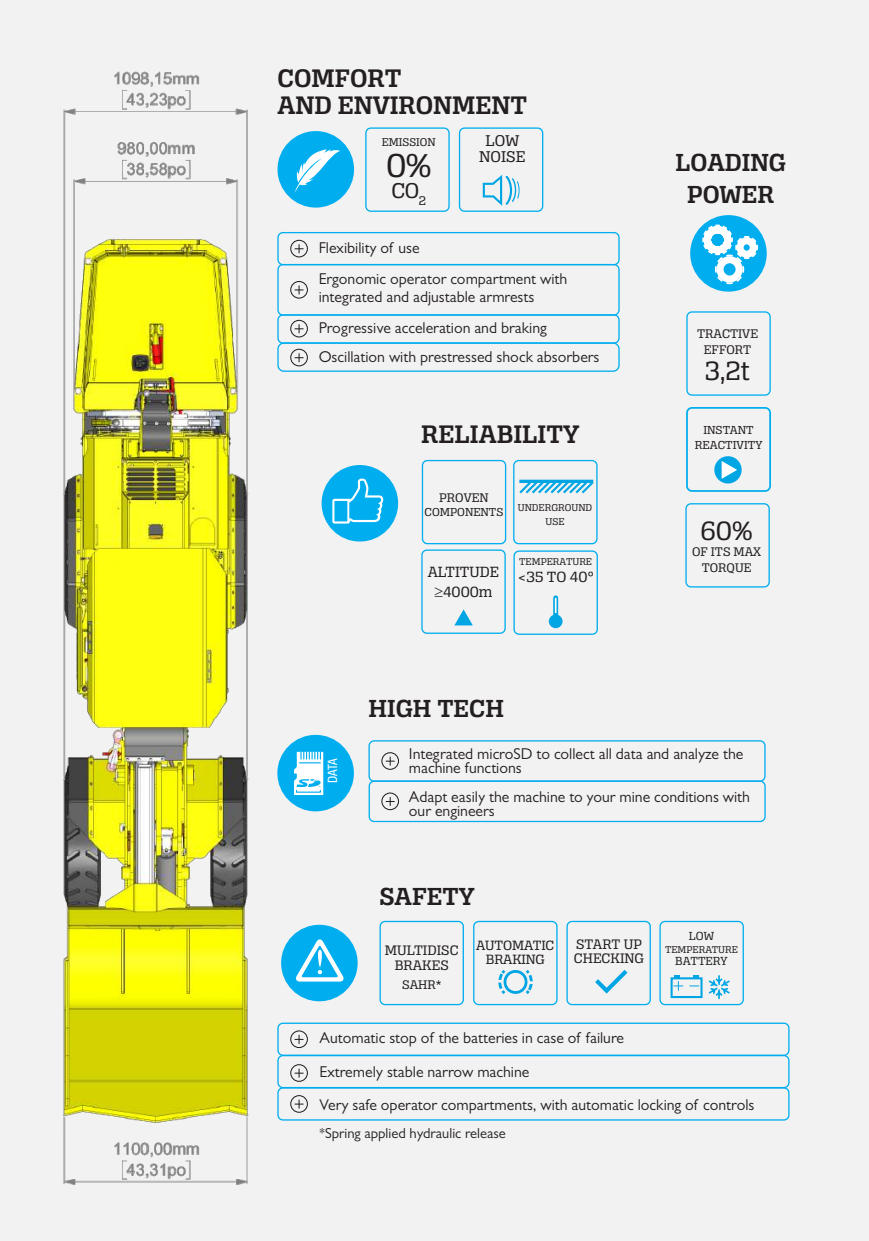
<style>
.page{position:relative;width:869px;height:1241px;background:#fff}
.page>*{position:absolute;margin:0;border:0;box-sizing:border-box;transform-origin:0 0}
.t1{font:35.35px "Alianza Slab 400";color:#231f20}
.t2{font:28.18px "Alianza Slab 400";color:#231f20}
.t3{font:26.95px/26.9px "Alianza Slab 600";color:#231f20}
.t4{font:26.25px/31.5px "Alianza Slab 600";color:#231f20;text-align:center}
.t5{font:22.75px "Alianza Slab 400";color:#231f20}
.t6{font:16.62px/16.6px "Alianza Slab 400";color:#231f20;text-align:center}
.t7{font:15.75px/14px "Gill Sans";color:#231f20}
.t8{font:15.75px/17.5px "Alianza Slab 400";color:#231f20}
.t9{font:14.7px/14.5px "Alianza Slab 400";color:#231f20;text-align:center}
.t10{font:14.53px "Gill Sans";color:#231f20}
.t11{font:14.35px/14.2px "Alianza Slab 400";letter-spacing:-.01em;color:#231f20;text-align:center}
.t12{font:13.3px/15.9px "Alianza Slab 400";color:#231f20;text-align:center}
.t13{font:condensed 12.95px "Helvetica Neue";color:#fff}
.t14{font:12.42px/14.9px "Alianza Slab 400";color:#231f20;text-align:center}
.t15{font:11.9px "Alianza Slab 400";color:#231f20}
.t16{font:10.5px/13.3px "Alianza Slab 400";color:#231f20}
.s1{font-size:12.25px}
</style>
<div class="page">
<div style="left:0;top:0;width:868px;height:1240px;background:#f3f2f3"></div>
<img style="left:63px;top:71px;width:186px;height:1114px">
<div style="left:277px;top:734px;width:77px;height:77px;background:#00aeef;border-radius:50%"></div>
<svg style="left:294px;top:751px;width:29px;height:44px"></svg>
<div style="left:368px;top:740px;width:397px;height:41px;border:1px solid #00aeef;border-radius:5px"></div>
<div style="left:368px;top:780px;width:397px;height:42px;border:1px solid #00aeef;border-radius:5px"></div>
<div style="left:381px;top:752px;width:18px;height:17px;border:1px solid #231f20;border-radius:50%"></div>
<svg style="left:385px;top:756px;width:9px;height:9px"></svg>
<div style="left:381px;top:792px;width:18px;height:18px;border:1px solid #231f20;border-radius:50%"></div>
<svg style="left:385px;top:797px;width:9px;height:8px"></svg>
<div style="left:277px;top:1022px;width:512px;height:33px;border:1px solid #00aeef;border-radius:5px"></div>
<div style="left:277px;top:1054px;width:512px;height:34px;border:1px solid #00aeef;border-radius:5px"></div>
<div style="left:277px;top:1087px;width:512px;height:33px;border:1px solid #00aeef;border-radius:5px"></div>
<div style="left:290px;top:1030px;width:18px;height:17px;border:1px solid #231f20;border-radius:50%"></div>
<svg style="left:294px;top:1035px;width:9px;height:8px"></svg>
<div style="left:290px;top:1063px;width:18px;height:18px;border:1px solid #231f20;border-radius:50%"></div>
<svg style="left:294px;top:1068px;width:9px;height:9px"></svg>
<div style="left:290px;top:1094px;width:18px;height:18px;border:1px solid #231f20;border-radius:50%"></div>
<svg style="left:294px;top:1099px;width:9px;height:9px"></svg>
<div style="left:379px;top:920px;width:84px;height:85px;border:1px solid #00aeef;border-radius:5px"></div>
<div style="left:473px;top:920px;width:84px;height:85px;border:1px solid #00aeef;border-radius:5px"></div>
<svg style="left:498px;top:970px;width:34px;height:24px"></svg>
<div style="left:566px;top:920px;width:84px;height:85px;border:1px solid #00aeef;border-radius:5px"></div>
<svg style="left:595px;top:969px;width:33px;height:25px"></svg>
<div style="left:659px;top:920px;width:84px;height:85px;border:1px solid #00aeef;border-radius:5px"></div>
<svg style="left:708px;top:975px;width:22px;height:24px"></svg>
<div style="left:670px;top:977px;width:32px;height:20px;border:2px solid #00a6e4"></div>
<svg style="left:692px;top:975px;width:6px;height:3px"></svg>
<svg style="left:673px;top:975px;width:9px;height:15px"></svg>
<div style="left:281px;top:924px;width:76px;height:77px;background:#00aeef;border-radius:50%"></div>
<svg style="left:296px;top:939px;width:48px;height:42px"></svg>
<div style="left:421px;top:460px;width:85px;height:84px;border:1px solid #00aeef;border-radius:5px"></div>
<div style="left:513px;top:460px;width:84px;height:84px;border:1px solid #00aeef;border-radius:5px"></div>
<svg style="left:519px;top:479px;width:75px;height:15px"></svg>
<div style="left:513px;top:550px;width:84px;height:84px;border:1px solid #00aeef;border-radius:5px"></div>
<div style="left:548px;top:614px;width:14px;height:14px;background:#00a6e4;border-radius:50%"></div>
<svg style="left:553px;top:597px;width:5px;height:18px"></svg>
<svg style="left:554px;top:597px;width:2px;height:16px"></svg>
<div style="left:321px;top:465px;width:77px;height:76px;background:#00aeef;border-radius:50%"></div>
<svg style="left:332px;top:478px;width:52px;height:45px"></svg>
<div style="left:421px;top:549px;width:84px;height:84px;border:1px solid #00aeef;border-radius:5px"></div>
<svg style="left:454px;top:609px;width:18px;height:16px"></svg>
<div style="left:277px;top:232px;width:342px;height:33px;border:1px solid #00aeef;border-radius:5px"></div>
<div style="left:277px;top:314px;width:342px;height:29px;border:1px solid #00aeef;border-radius:5px"></div>
<div style="left:277px;top:264px;width:342px;height:51px;border:1px solid #00aeef;border-radius:5px"></div>
<div style="left:277px;top:342px;width:342px;height:30px;border:1px solid #00aeef;border-radius:6px"></div>
<div style="left:290px;top:240px;width:18px;height:17px;border:1px solid #231f20;border-radius:50%"></div>
<svg style="left:294px;top:244px;width:9px;height:9px"></svg>
<div style="left:290px;top:281px;width:18px;height:17px;border:1px solid #231f20;border-radius:50%"></div>
<svg style="left:294px;top:285px;width:9px;height:9px"></svg>
<div style="left:290px;top:349px;width:18px;height:17px;border:1px solid #231f20;border-radius:50%"></div>
<svg style="left:294px;top:353px;width:9px;height:9px"></svg>
<div style="left:290px;top:320px;width:18px;height:17px;border:1px solid #231f20;border-radius:50%"></div>
<svg style="left:294px;top:324px;width:9px;height:9px"></svg>
<div style="left:365px;top:127px;width:84px;height:85px;border:1px solid #00aeef;border-radius:5px"></div>
<div style="left:458px;top:127px;width:85px;height:85px;border:1px solid #00aeef;border-radius:5px"></div>
<svg style="left:482px;top:175px;width:37px;height:31px"></svg>
<div style="left:277px;top:131px;width:77px;height:76px;background:#00aeef;border-radius:50%"></div>
<svg style="left:294px;top:149px;width:46px;height:44px"></svg>
<div style="left:686px;top:311px;width:84px;height:84px;border:1px solid #00aeef;border-radius:5px"></div>
<div style="left:685px;top:503px;width:84px;height:84px;border:1px solid #00aeef;border-radius:5px"></div>
<div style="left:685px;top:407px;width:85px;height:85px;border:2px solid #00aeef;border-radius:5px"></div>
<div style="left:714px;top:456px;width:27px;height:27px;background:#00a6e4;border-radius:50%"></div>
<svg style="left:721px;top:461px;width:15px;height:18px"></svg>
<div style="left:689px;top:215px;width:77px;height:76px;background:#00aeef;border-radius:50%"></div>
<svg style="left:700px;top:223px;width:58px;height:62px"></svg>
<h3 class="t3" style="left:277px;top:65px;width:251px">COMFORT<br>AND ENVIRONMENT</h3>
<p class="t15" style="left:381px;top:135px;width:55px">EMISSION</p>
<h1 class="t1" style="left:386px;top:146px;width:47px">0%</h1>
<h3 class="t5" style="left:391px;top:177px;width:36px">CO<sub>2</sub></h3>
<p class="t6" style="left:479px;top:132px;width:48px">LOW<br>NOISE</p>
<p class="t7" style="left:318px;top:232px;width:250px;line-height:30.4px">Flexibility of use<br>Ergonomic operator compartment with</p>
<p class="t7" style="left:318px;top:282px;width:282px;line-height:29.9px">integrated and adjustable armrests<br>Progressive acceleration and braking<br>Oscillation with prestressed shock absorbers</p>
<h3 class="t3" style="left:421px;top:421px;width:160px">RELIABILITY</h3>
<p class="t12" style="left:439px;top:489px;width:51px">PROVEN</p>
<p class="t16" style="left:545px;top:501px;width:48px;text-indent:-121px"><span class="s1">COMPONENTS</span> UNDERGROUND<br>USE</p>
<p class="t16" style="left:519px;top:555px;width:74px">TEMPERATURE</p>
<p class="t8" style="left:434px;top:565px;width:161px;text-indent:-7px">ALTITUDE &lt;35 TO 40° ≥4000m</p>
<h3 class="t4" style="left:368px;top:693px;width:137px">HIGH TECH</h3>
<h3 class="t4" style="left:675px;top:147px;width:112px">LOADING<br>POWER</h3>
<p class="t12" style="left:696px;top:325px;width:63px">TRACTIVE<br>EFFORT</p>
<h2 class="t2" style="left:704px;top:355px;width:47px">3,2t</h2>
<p class="t14" style="left:694px;top:422px;width:69px">INSTANT<br>REACTIVITY</p>
<h2 class="t2" style="left:700px;top:515px;width:54px">60%</h2>
<p class="t12" style="left:691px;top:544px;width:71px">OF ITS MAX<br>TORQUE</p>
<p class="t13" style="left:325px;top:783px;width:33px;rotate:-90deg">DATAS</p>
<p class="t7" style="left:409px;top:746px;width:336px">Integrated microSD to collect all data and analyze the machine functions</p>
<p class="t7" style="left:409px;top:789px;width:342px">Adapt easily the machine to your mine conditions with our engineers</p>
<h3 class="t4" style="left:379px;top:880px;width:97px">SAFETY</h3>
<p class="t9" style="left:384px;top:943px;width:75px">MULTIDISC<br>BRAKES</p>
<p class="t12" style="left:402px;top:976px;width:41px">SAHR*</p>
<p class="t11" style="left:476px;top:938px;width:80px">AUTOMATIC<br>BRAKING</p>
<p class="t9" style="left:573px;top:936px;width:72px;line-height:14px;text-align:left">START UP<br>CHECKING</p>
<p class="t14" style="left:688px;top:928px;width:27px">LOW</p>
<p class="t16" style="left:664px;top:942px;width:74px">TEMPERATURE</p>
<p class="t14" style="left:675px;top:953px;width:54px">BATTERY</p>
<p class="t7" style="left:319px;top:1021px;width:436px;line-height:33.2px">Automatic stop of the batteries in case of failure<br>Extremely stable narrow machine<br>Very safe operator compartments, with automatic locking of controls</p>
<p class="t10" style="left:319px;top:1124px;width:188px">*Spring applied hydraulic release</p>
</div>
